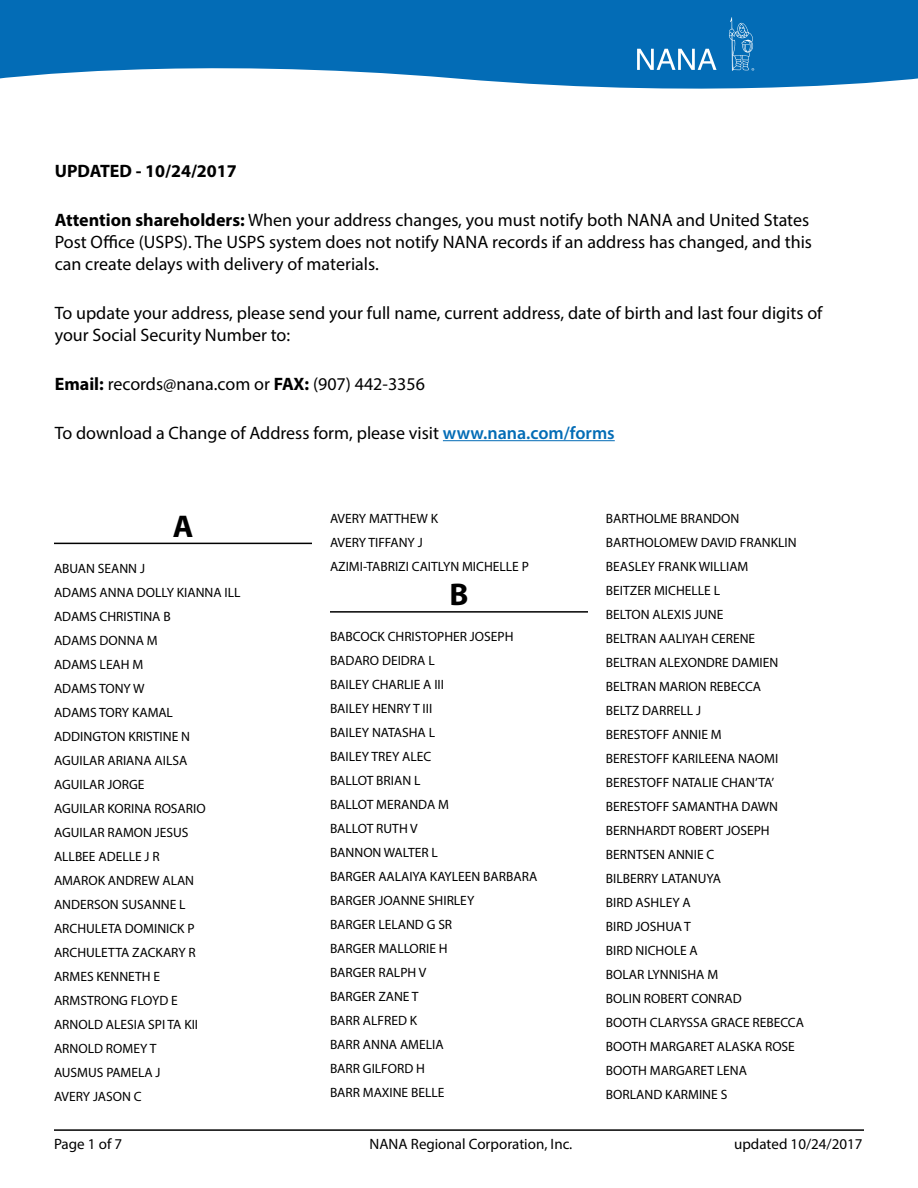
<style>
.page{position:relative;width:918px;height:1188px;background:#fff}
.page>*{position:absolute;margin:0;border:0;box-sizing:border-box;transform-origin:0 0}
.t1{font:700 31.5px "Myriad Pro";color:#000}
.t2{font:18px/21.6px "Myriad Pro";color:#000}
.t3{font:700 18px "Myriad Pro";color:#000}
.t4{font:15px "Myriad Pro";color:#000}
.t5{font:13.5px/24px "Myriad Pro";color:#000}
.s1{font-weight:700}
.s2{font-weight:600;color:#036cb6}
</style>
<div class="page">
<hr style="left:54px;top:1129px;width:810px;height:2px;background:#000">
<hr style="left:54px;top:543px;width:258px;height:1px;background:#000">
<hr style="left:330px;top:611px;width:258px;height:2px;background:#000">
<hr style="left:443px;top:440px;width:172px;height:1px;background:#036cb6">
<svg style="left:0;top:0;width:918px;height:89px;background:#217ebe"></svg>
<svg style="left:637px;top:49px;width:80px;height:21px"></svg>
<svg style="left:729px;top:17px;width:25px;height:54px"></svg>
<h2 class="t3" style="left:55px;top:159px;width:184px">UPDATED - 10/24/2017</h2>
<p class="t2" style="left:55px;top:209px;width:759px"><span class="s1">Attention shareholders:</span> When your address changes, you must notify both NANA and United States<br>Post Office (USPS). The USPS system does not notify NANA records if an address has changed, and this can create delays with delivery of materials.</p>
<h2 class="t2" style="left:55px;top:302px;width:769px">To update your address, please send your full name, current address, date of birth and last four digits of your Social Security Number to:</h2>
<h2 class="t2" style="left:55px;top:373px;width:372px"><span class="s1">Email:</span> records@nana.com or <span class="s1">FAX:</span> (907) 442-3356</h2>
<h2 class="t2" style="left:55px;top:422px;width:562px">To download a Change of Address form, please visit <span class="s2">www.nana.com/forms</span></h2>
<h1 class="t1" style="left:173px;top:505px;width:22px">A</h1>
<p class="t5" style="left:54px;top:556px;width:188px">ABUAN SEANN J<br>ADAMS ANNA DOLLY KIANNA ILL<br>ADAMS CHRISTINA B<br>ADAMS DONNA M<br>ADAMS LEAH M<br>ADAMS TONY W<br>ADAMS TORY KAMAL<br>ADDINGTON KRISTINE N<br>AGUILAR ARIANA AILSA<br>AGUILAR JORGE<br>AGUILAR KORINA ROSARIO<br>AGUILAR RAMON JESUS<br>ALLBEE ADELLE J R<br>AMAROK ANDREW ALAN<br>ANDERSON SUSANNE L<br>ARCHULETA DOMINICK P<br>ARCHULETTA ZACKARY R<br>ARMES KENNETH E<br>ARMSTRONG FLOYD E<br>ARNOLD ALESIA SPI TA KII<br>ARNOLD ROMEY T<br>AUSMUS PAMELA J<br>AVERY JASON C</p>
<p class="t5" style="left:330px;top:506px;width:200px">AVERY MATTHEW K<br>AVERY TIFFANY J<br>AZIMI-TABRIZI CAITLYN MICHELLE P</p>
<h1 class="t1" style="left:449px;top:574px;width:21px">B</h1>
<p class="t5" style="left:330px;top:624px;width:209px">BABCOCK CHRISTOPHER JOSEPH<br>BADARO DEIDRA L<br>BAILEY CHARLIE A III<br>BAILEY HENRY T III<br>BAILEY NATASHA L<br>BAILEY TREY ALEC<br>BALLOT BRIAN L<br>BALLOT MERANDA M<br>BALLOT RUTH V<br>BANNON WALTER L<br>BARGER AALAIYA KAYLEEN BARBARA<br>BARGER JOANNE SHIRLEY<br>BARGER LELAND G SR<br>BARGER MALLORIE H<br>BARGER RALPH V<br>BARGER ZANE T<br>BARR ALFRED K<br>BARR ANNA AMELIA<br>BARR GILFORD H<br>BARR MAXINE BELLE</p>
<p class="t5" style="left:606px;top:506px;width:200px">BARTHOLME BRANDON<br>BARTHOLOMEW DAVID FRANKLIN<br>BEASLEY FRANK WILLIAM<br>BEITZER MICHELLE L<br>BELTON ALEXIS JUNE<br>BELTRAN AALIYAH CERENE<br>BELTRAN ALEXONDRE DAMIEN<br>BELTRAN MARION REBECCA<br>BELTZ DARRELL J<br>BERESTOFF ANNIE M<br>BERESTOFF KARILEENA NAOMI<br>BERESTOFF NATALIE CHAN’TA’<br>BERESTOFF SAMANTHA DAWN<br>BERNHARDT ROBERT JOSEPH<br>BERNTSEN ANNIE C<br>BILBERRY LATANUYA<br>BIRD ASHLEY A<br>BIRD JOSHUA T<br>BIRD NICHOLE A<br>BOLAR LYNNISHA M<br>BOLIN ROBERT CONRAD<br>BOOTH CLARYSSA GRACE REBECCA<br>BOOTH MARGARET ALASKA ROSE<br>BOOTH MARGARET LENA<br>BORLAND KARMINE S</p>
<p class="t4" style="left:54px;top:1135px;width:70px">Page 1 of 7</p>
<p class="t4" style="left:370px;top:1135px;width:204px">NANA Regional Corporation, Inc.</p>
<p class="t4" style="left:734px;top:1135px;width:130px">updated 10/24/2017</p>
</div>
